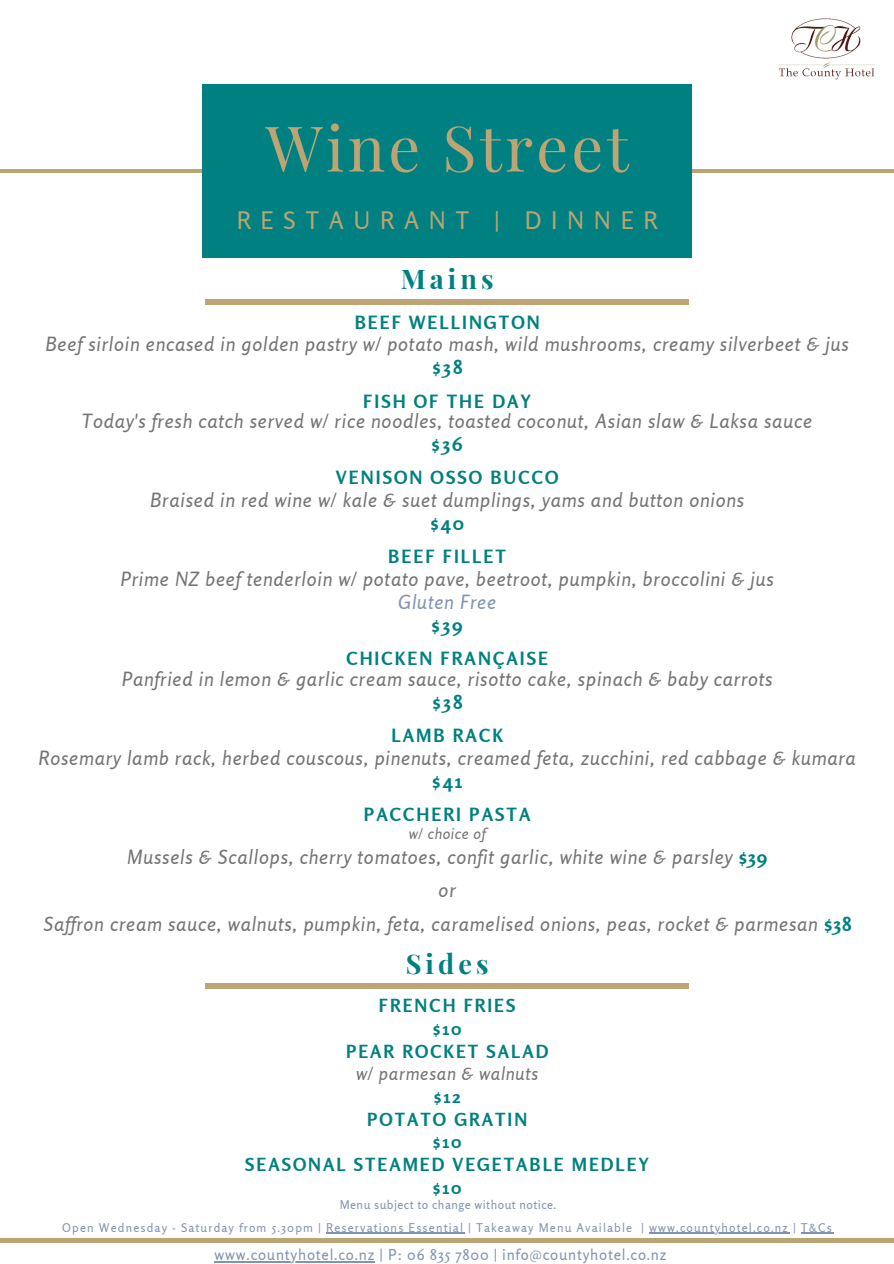
<style>
.page{position:relative;width:894px;height:1264px;background:#fff}
.page>*{position:absolute;margin:0;border:0;box-sizing:border-box;transform-origin:0 0}
.t1{font:63px "Playfair Display";letter-spacing:.05em;color:#bca474}
.t2{font:700 27px "Playfair Display";letter-spacing:.15em;color:#008080}
.t3{font:24px "Rosario";letter-spacing:.4em;color:#bca474}
.t4{font:italic 19.5px "Rosario";letter-spacing:.04em;color:#737373}
.t5{font:700 19.5px "Rosario";letter-spacing:.11em;color:#008080}
.t6{font:italic 19.5px "Rosario";letter-spacing:.04em;color:#8293b0}
.t7{font:700 18.15px "Rosario";letter-spacing:.11em;color:#008080}
.t8{font:700 18px "Rosario";letter-spacing:.11em;color:#008080}
.t9{font:italic 18px "Rosario";letter-spacing:.04em;color:#737373}
.t10{font:15px "Rosario";letter-spacing:.05em;color:#8293b0}
.t11{font:italic 15px "Rosario";letter-spacing:.04em;color:#737373}
.t12{font:12px "Rosario";letter-spacing:.095em;color:#8293b0}
.t13{font:12px "Rosario";letter-spacing:.04em;color:#8293b0}
.s1{font-weight:700;font-style:normal;color:#008080}
</style>
<div class="page">
<hr style="left:0;top:1238px;width:893px;height:3px;background:#bca474">
<img style="left:778px;top:18px;width:97px;height:62px">
<hr style="left:0;top:169px;width:893px;height:4px;background:#bca474">
<div style="left:202px;top:84px;width:489px;height:174px;background:#008080"></div>
<hr style="left:326px;top:1232px;width:138px;height:1px;background:#8293b0">
<hr style="left:648px;top:1232px;width:140px;height:1px;background:#8293b0">
<hr style="left:800px;top:1232px;width:33px;height:1px;background:#8293b0">
<hr style="left:214px;top:1261px;width:161px;height:1px;background:#8293b0">
<div style="left:205px;top:299px;width:483px;height:5px;background:#bca474"></div>
<div style="left:205px;top:983px;width:483px;height:5px;background:#bca474"></div>
<p class="t1" style="left:265px;top:103px;width:364px">Wine Street</p>
<p class="t3" style="left:236px;top:205px;width:422px">RESTAURANT | DINNER</p>
<p class="t2" style="left:400px;top:260px;width:94px">Mains</p>
<p class="t7" style="left:354px;top:311px;width:186px">BEEF WELLINGTON</p>
<p class="t5" style="left:432px;top:355px;width:31px">$38</p>
<p class="t4" style="left:46px;top:332px;width:804px">Beef sirloin encased in golden pastry w/ potato mash, wild mushrooms, creamy silverbeet &amp; jus</p>
<p class="t7" style="left:363px;top:390px;width:169px">FISH OF THE DAY</p>
<p class="t5" style="left:431px;top:432px;width:33px">$36</p>
<p class="t4" style="left:150px;top:487px;width:595px">Braised in red wine w/ kale &amp; suet dumplings, yams and button onions</p>
<p class="t4" style="left:82px;top:409px;width:731px">Today's fresh catch served w/ rice noodles, toasted coconut, Asian slaw &amp; Laksa sauce</p>
<p class="t7" style="left:336px;top:466px;width:224px">VENISON OSSO BUCCO</p>
<p class="t5" style="left:430px;top:511px;width:35px">$40</p>
<p class="t7" style="left:388px;top:545px;width:119px">BEEF FILLET</p>
<p class="t4" style="left:120px;top:566px;width:654px">Prime NZ beef tenderloin w/ potato pave, beetroot, pumpkin, broccolini &amp; jus</p>
<p class="t6" style="left:398px;top:589px;width:99px">Gluten Free</p>
<p class="t5" style="left:431px;top:612px;width:33px">$39</p>
<p class="t7" style="left:346px;top:647px;width:203px">CHICKEN FRANÇAISE</p>
<p class="t5" style="left:432px;top:689px;width:31px">$38</p>
<p class="t4" style="left:122px;top:666px;width:652px">Panfried in lemon &amp; garlic cream sauce, risotto cake, spinach &amp; baby carrots</p>
<p class="t7" style="left:391px;top:724px;width:113px">LAMB RACK</p>
<p class="t5" style="left:432px;top:768px;width:31px">$41</p>
<p class="t4" style="left:38px;top:745px;width:818px">Rosemary lamb rack, herbed couscous, pinenuts, creamed feta, zucchini, red cabbage &amp; kumara</p>
<p class="t7" style="left:364px;top:803px;width:168px">PACCHERI PASTA</p>
<p class="t4" style="left:127px;top:844px;width:641px">Mussels &amp; Scallops, cherry tomatoes, confit garlic, white wine &amp; parsley <span class="s1">$39</span></p>
<p class="t4" style="left:438px;top:878px;width:19px">or</p>
<p class="t4" style="left:43px;top:912px;width:808px">Saf ron cream sauce, walnuts, pumpkin, feta, caramelised onions, peas, rocket &amp; parmesan <span class="s1">$38</span></p>
<p class="t11" style="left:409px;top:824px;width:78px">w/ choice of</p>
<p class="t2" style="left:405px;top:945px;width:84px">Sides</p>
<p class="t8" style="left:379px;top:994px;width:138px">FRENCH FRIES</p>
<p class="t8" style="left:432px;top:1017px;width:31px">$10</p>
<p class="t8" style="left:346px;top:1039px;width:204px">PEAR ROCKET SALAD</p>
<p class="t8" style="left:433px;top:1085px;width:28px">$12</p>
<p class="t8" style="left:432px;top:1130px;width:31px">$10</p>
<p class="t9" style="left:356px;top:1062px;width:183px">w/ parmesan &amp; walnuts</p>
<p class="t8" style="left:367px;top:1107px;width:161px">POTATO GRATIN</p>
<p class="t8" style="left:245px;top:1153px;width:405px">SEASONAL STEAMED VEGETABLE MEDLEY</p>
<p class="t8" style="left:432px;top:1176px;width:31px">$10</p>
<p class="t13" style="left:339px;top:1196px;width:218px">Menu subject to change without notice.</p>
<p class="t12" style="left:62px;top:1219px;width:771px">Open Wednesday - Saturday from 5.30pm | Reservations Essential | Takeaway Menu Available | www.countyhotel.co.nz | T&amp;Cs</p>
<p class="t10" style="left:214px;top:1245px;width:453px">www.countyhotel.co.nz | P: 06 835 7800 | info@countyhotel.co.nz</p>
</div>
